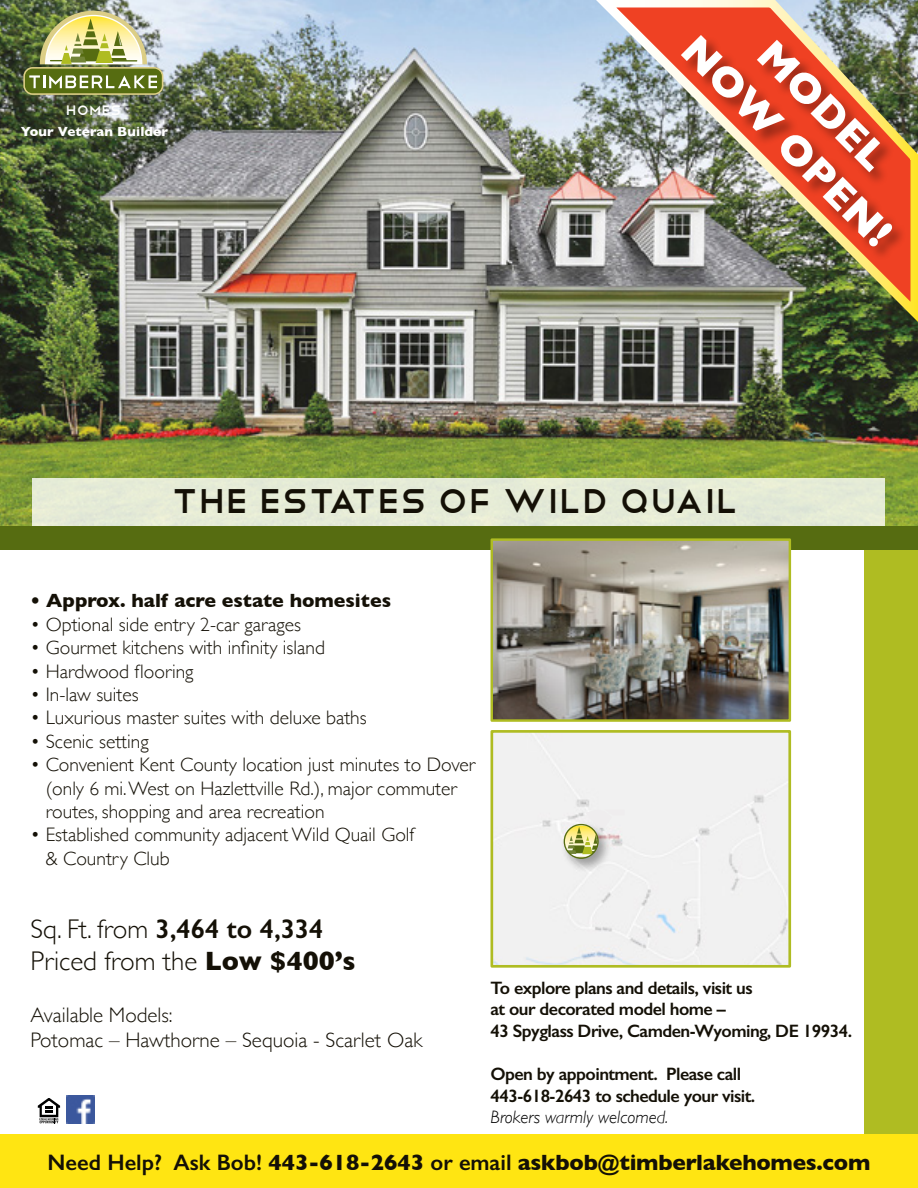
<style>
.page{position:relative;width:918px;height:1188px;background:#fff}
.page>*{position:absolute;margin:0;border:0;box-sizing:border-box;transform-origin:0 0}
.t1{font:45px "Telegrafico";color:#141006}
.t2{font:700 42px "Gill Sans";color:#fff}
.t3{font:300 27px/32.4px "Gill Sans";color:#141006}
.t4{font:700 22.5px "Gill Sans";letter-spacing:-.01em;color:#141006}
.t5{font:300 21px/25.2px "Gill Sans";color:#141006}
.t6{font:300 19.5px/23.4px "Gill Sans";color:#141006}
.t7{font:700 19.5px "Gill Sans";color:#141006}
.t8{font:600 18px/21.6px "Gill Sans";letter-spacing:-.03em;color:#141006}
.t9{font:italic 300 18px "Gill Sans";color:#000}
.t10{font:18px "Telegrafico";color:#fff}
.t11{font:700 13.5px "Gill Sans";letter-spacing:.005em;color:#fff}
.s1{font-weight:600}
.s2{font-weight:700}
</style>
<div class="page">
<img style="left:0;top:0;width:918px;height:527px">
<div style="left:864px;top:549px;width:54px;height:594px;background:#afbc22"></div>
<div style="left:24px;top:68px;width:139px;height:26px;background:#566c11;border-radius:9px"></div>
<div style="left:23px;top:67px;width:140px;height:28px;border:2px solid #dcce86;border-radius:9px"></div>
<img style="left:40px;top:11px;width:107px;height:54px">
<svg style="left:29px;top:75px;width:128px;height:13px"></svg>
<div style="left:0;top:1134px;width:918px;height:54px;background:#ffe512"></div>
<svg style="left:38px;top:1098px;width:22px;height:25px"></svg>
<img style="left:67px;top:1096px;width:28px;height:28px">
<div style="left:32px;top:478px;width:853px;height:55px;background:#e5ebd7"></div>
<div style="left:0;top:527px;width:918px;height:23px;background:#566c11"></div>
<div style="left:495px;top:734px;width:292px;height:230px;background:#f1f1f1"></div>
<div style="left:491px;top:730px;width:300px;height:238px;border:3px solid #afbc22"></div>
<img style="left:494px;top:541px;width:294px;height:178px">
<div style="left:491px;top:538px;width:300px;height:184px;border:2px solid #afbc22"></div>
<div style="left:561px;top:821px;width:51px;height:51px;background:#000;opacity:.35"></div>
<svg style="left:564px;top:810px;width:61px;height:48px"></svg>
<div style="left:564px;top:824px;width:35px;height:35px;border:1px solid #566c11;border-radius:50%"></div>
<img style="left:584px;top:0;width:334px;height:334px">
<div style="left:681px;top:34px;width:227px;height:227px;background:#000;opacity:.35"></div>
<p class="t10" style="left:66px;top:98px;width:57px">homes</p>
<p class="t11" style="left:21px;top:120px;width:149px">Your Veteran Builder</p>
<h2 class="t2" style="left:712px;top:19px;width:280px;rotate:45deg">NOW OPEN!</h2>
<h2 class="t2" style="left:788px;top:24px;width:166px;rotate:45deg">MODEL</h2>
<h1 class="t1" style="left:171px;top:471px;width:569px">the Estates of wild Quail</h1>
<p class="t7" style="left:31px;top:585px;width:362px">• Approx. half acre estate homesites</p>
<p class="t6" style="left:31px;top:612px;width:272px">• Optional side entry 2-car garages</p>
<p class="t6" style="left:31px;top:635px;width:296px">• Gourmet kitchens with infinity island</p>
<p class="t6" style="left:31px;top:659px;width:164px">• Hardwood flooring</p>
<p class="t6" style="left:31px;top:682px;width:110px">• In-law suites</p>
<p class="t6" style="left:31px;top:705px;width:338px">• Luxurious master suites with deluxe baths</p>
<p class="t6" style="left:31px;top:729px;width:120px">• Scenic setting</p>
<p class="t6" style="left:46px;top:752px;width:431px;text-indent:-15px">• Convenient Kent County location just minutes to Dover (only 6 mi. West on Hazlettville Rd.), major commuter routes, shopping and area recreation</p>
<p class="t6" style="left:46px;top:822px;width:370px;text-indent:-15px">• Established community adjacent Wild Quail Golf &amp; Country Club</p>
<h3 class="t3" style="left:31px;top:911px;width:327px">Sq. Ft. from <span class="s1">3,464 to 4,334<br></span>Priced from the <span class="s2">Low $400’s</span></h3>
<p class="t5" style="left:31px;top:1002px;width:393px">Available Models:<br>Potomac – Hawthorne – Sequoia - Scarlet Oak</p>
<p class="t8" style="left:490px;top:977px;width:363px">To explore plans and details, visit us<br>at our decorated model home –<br>43 Spyglass Drive, Camden-Wyoming, DE 19934.</p>
<p class="t8" style="left:490px;top:1063px;width:266px">Open by appointment. Please call<br>443-618-2643 to schedule your visit.</p>
<p class="t9" style="left:490px;top:1107px;width:179px">Brokers warmly welcomed.</p>
<p class="t4" style="left:48px;top:1145px;width:824px"><span class="s1">Need Help? Ask Bob!</span> 443-618-2643 <span class="s1">or email</span> askbob@timberlakehomes.com</p>
</div>
